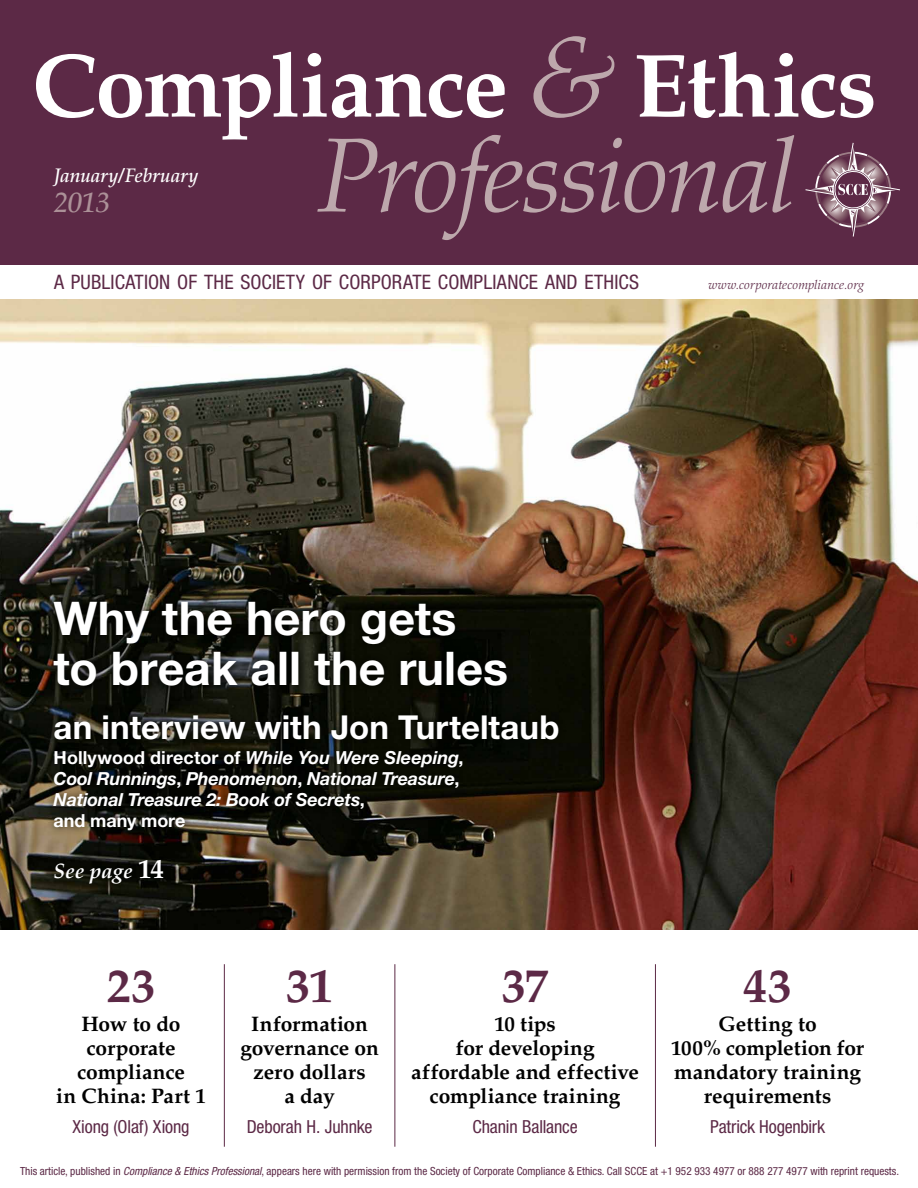
<style>
.page{position:relative;width:918px;height:1188px;background:#fff}
.page>*{position:absolute;margin:0;border:0;box-sizing:border-box;transform-origin:0 0}
.t1{font:italic 300 105.15px "Palatino LT Std";letter-spacing:-.025em;color:#bda8ac}
.t2{font:700 90px "Palatino LT Std";letter-spacing:-.02em;color:#fff}
.t3{font:700 48px "Palatino LT Std";letter-spacing:-.005em;color:#5c2946}
.t4{font:700 46.5px/49.5px "Helvetica Neue LT Std";color:#fff}
.t5{font:700 33px "Helvetica Neue LT Std";letter-spacing:.005em;color:#fff}
.t6{font:italic 500 28.35px "Palatino LT Std";color:#ac9198}
.t7{font:700 21px/24px "Palatino LT Std";letter-spacing:-.005em;color:#000;text-align:center}
.t8{font:italic 700 21px "Palatino LT Std";color:#fff}
.t9{font:condensed 19.95px "Helvetica Neue LT Std";letter-spacing:.005em;color:#5c2946}
.t10{font:italic 500 19.5px "Palatino LT Std";letter-spacing:-.005em;color:#fff}
.t11{font:italic 700 18px/21px "Helvetica Neue LT Std";letter-spacing:-.01em;color:#fff}
.t12{font:condensed 18px "Helvetica Neue LT Std";letter-spacing:-.01em;color:#5c2946}
.t13{font:italic 300 12.75px "Palatino LT Std";letter-spacing:.015em;color:#5c2946}
.t14{font:condensed 11.25px "Helvetica Neue LT Std";color:#5c2946}
.s1{font-weight:300;font-style:italic;font-size:115.95px;color:#bda8ac}
.s2{font-style:normal}
.s3{font-style:normal;font-size:27px}
.s4{font-style:italic}
</style>
<div class="page">
<div style="left:0;top:0;width:918px;height:264px;background:#5c2946"></div>
<img style="left:0;top:299px;width:918px;height:631px">
<svg style="left:805px;top:142px;width:95px;height:95px"></svg>
<div style="left:46px;top:594px;width:520px;height:298px;background:#000;opacity:.75"></div>
<hr style="left:224px;top:964px;width:1px;height:183px;background:#5c2946">
<hr style="left:395px;top:964px;width:1px;height:183px;background:#5c2946">
<hr style="left:655px;top:964px;width:1px;height:183px;background:#5c2946">
<h2 class="t2" style="left:32px;top:33px;width:846px">Compliance <span class="s1">&amp;</span> Ethics</h2>
<h1 class="t1" style="left:319px;top:115px;width:478px">Professional</h1>
<p class="t9" style="left:54px;top:271px;width:587px">A PUBLICATION OF THE SOCIETY OF CORPORATE COMPLIANCE AND ETHICS</p>
<p class="t13" style="left:709px;top:278px;width:157px">www.corporatecompliance.org</p>
<p class="t10" style="left:54px;top:164px;width:146px">January/February</p>
<h3 class="t6" style="left:54px;top:186px;width:58px">2013</h3>
<h3 class="t4" style="left:54px;top:593px;width:456px">Why the hero gets to break all the rules</h3>
<h3 class="t5" style="left:54px;top:707px;width:507px">an interview with Jon Turteltaub</h3>
<p class="t11" style="left:54px;top:747px;width:412px"><span class="s2">Hollywood director of</span> While You Were Sleeping<span class="s2">, </span>Cool Runnings<span class="s2">,</span> Phenomenon<span class="s2">,</span> National Treasure<span class="s2">, </span>National Treasure 2: Book of Secrets<span class="s2">,<br>and many more</span></p>
<p class="t8" style="left:54px;top:859px;width:112px">See page <span class="s3">14</span></p>
<h3 class="t3" style="left:743px;top:958px;width:50px">43</h3>
<p class="t7" style="left:671px;top:1012px;width:194px">Getting to<br>100% completion for mandatory training requirements</p>
<p class="t12" style="left:710px;top:1116px;width:116px">Patrick Hogenbirk</p>
<p class="t14" style="left:20px;top:1164px;width:881px">This article, published in <span class="s4">Compliance &amp; Ethics Professional</span>, appears here with permission from the Society of Corporate Compliance &amp; Ethics. Call SCCE at +1 952 933 4977 or 888 277 4977 with reprint requests.</p>
<h3 class="t3" style="left:286px;top:958px;width:48px">31</h3>
<p class="t7" style="left:240px;top:1012px;width:140px">Information governance on zero dollars<br>a day</p>
<p class="t12" style="left:247px;top:1116px;width:127px">Deborah H. Juhnke</p>
<h3 class="t3" style="left:107px;top:958px;width:50px">23</h3>
<p class="t7" style="left:56px;top:1012px;width:151px">How to do corporate compliance<br>in China: Part 1</p>
<p class="t12" style="left:73px;top:1116px;width:119px">Xiong (Olaf) Xiong</p>
<h3 class="t3" style="left:502px;top:958px;width:48px">37</h3>
<p class="t7" style="left:411px;top:1012px;width:229px">10 tips<br>for developing affordable and effective compliance training</p>
<p class="t12" style="left:472px;top:1116px;width:107px">Chanin Ballance</p>
</div>
